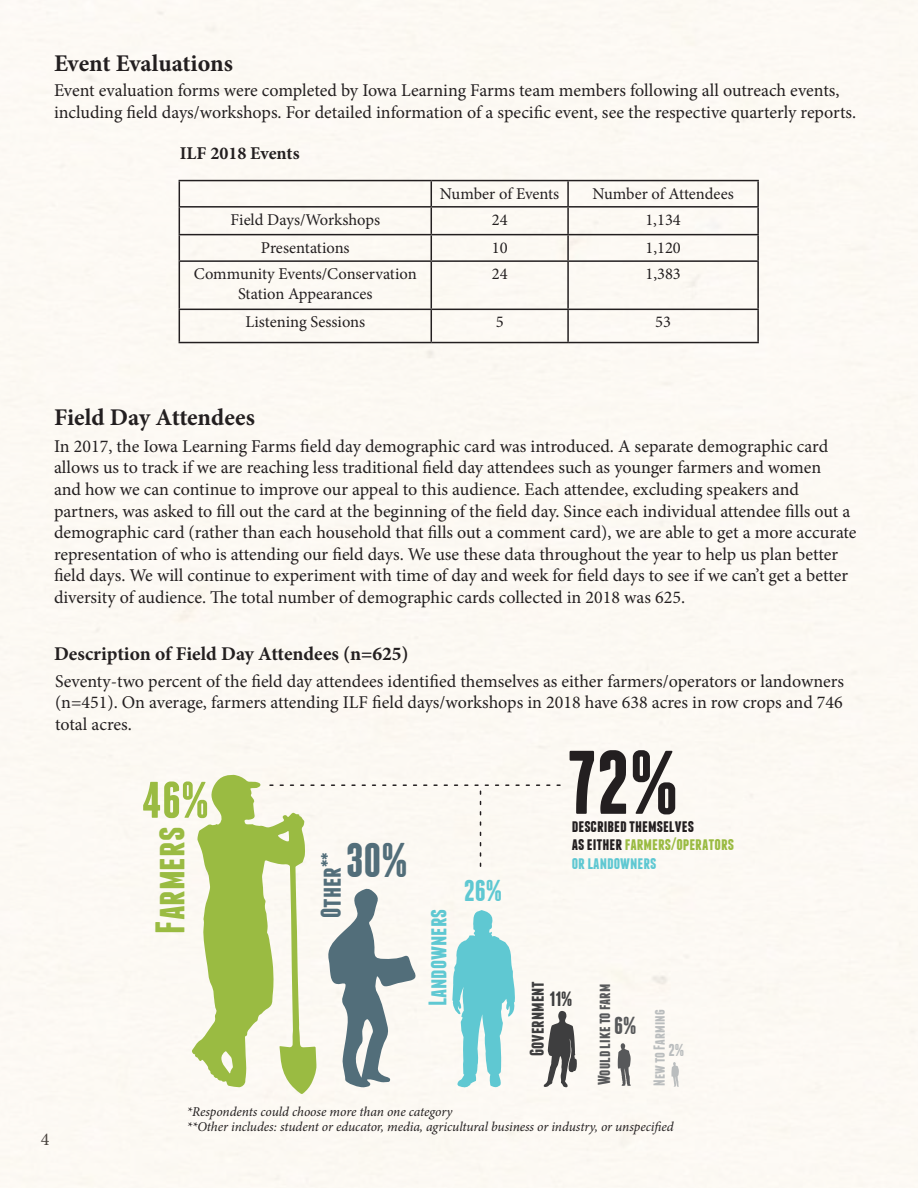
<style>
.page{position:relative;width:918px;height:1188px;background:#fff}
.page>*{position:absolute;margin:0;border:0;box-sizing:border-box;transform-origin:0 0}
.t1{font:700 90px "Franchise";color:#231f20}
.t2{font:700 51.3px "Franchise";color:#9abb42}
.t3{font:700 48.6px "Franchise";color:#526e7a}
.t4{font:700 41.25px "Franchise";color:#9abb42}
.t5{font:700 30.15px "Franchise";color:#5fc8d2}
.t6{font:700 28.5px "Franchise";color:#526e7a}
.t7{font:700 25.35px "Franchise";color:#5fc8d2}
.t8{font:700 24.6px "Franchise";color:#57585a}
.Header_text{font:700 24px "Minion Pro";letter-spacing:-.005em;color:#231f20}
.t9{font:700 20.7px "Franchise";color:#3e3e3f}
.t10{font:700 19.95px "Franchise";color:#3e3e3f}
.t11{font:700 19.5px "Minion Pro";color:#231f20}
.t12{font:18px/21.6px "Minion Pro";color:#231f20}
.t13{font:700 18px/18.5px "Franchise";color:#231f20}
.t14{font:700 18px "Minion Pro";color:#231f20}
.t15{font:700 17.25px "Franchise";color:#57585a}
.t16{font:700 17.25px "Franchise";color:#babdbe}
.t17{font:16.5px/19.8px "Minion Pro";color:#231f20;text-align:center}
.t18{font:700 15.9px "Franchise";color:#babdbe}
.t19{font:italic 13.5px "Minion Pro";letter-spacing:-.01em;color:#231f20}
.s1{color:#9abb42}
.s2{color:#5fc8d2}
</style>
<div class="page">
<hr style="left:179px;top:180px;width:252px;height:1px;background:#231f20">
<hr style="left:431px;top:180px;width:137px;height:1px;background:#231f20">
<hr style="left:568px;top:180px;width:191px;height:1px;background:#231f20">
<hr style="left:567px;top:181px;width:2px;height:25px;background:#231f20">
<hr style="left:757px;top:181px;width:2px;height:25px;background:#231f20">
<hr style="left:179px;top:206px;width:252px;height:2px;background:#231f20">
<hr style="left:431px;top:206px;width:137px;height:2px;background:#231f20">
<hr style="left:568px;top:206px;width:191px;height:2px;background:#231f20">
<hr style="left:567px;top:208px;width:2px;height:26px;background:#231f20">
<hr style="left:757px;top:208px;width:2px;height:26px;background:#231f20">
<hr style="left:179px;top:234px;width:252px;height:1px;background:#231f20">
<svg style="left:179px;top:181px;width:1px;height:79px"></svg>
<hr style="left:431px;top:234px;width:137px;height:1px;background:#231f20">
<svg style="left:431px;top:181px;width:1px;height:79px"></svg>
<hr style="left:568px;top:234px;width:191px;height:1px;background:#231f20">
<hr style="left:567px;top:235px;width:2px;height:25px;background:#231f20">
<hr style="left:757px;top:235px;width:2px;height:25px;background:#231f20">
<hr style="left:179px;top:260px;width:252px;height:2px;background:#231f20">
<hr style="left:179px;top:262px;width:1px;height:47px;background:#231f20">
<hr style="left:431px;top:260px;width:137px;height:2px;background:#231f20">
<hr style="left:431px;top:262px;width:1px;height:47px;background:#231f20">
<hr style="left:568px;top:260px;width:191px;height:2px;background:#231f20">
<hr style="left:567px;top:262px;width:2px;height:47px;background:#231f20">
<hr style="left:757px;top:262px;width:2px;height:47px;background:#231f20">
<hr style="left:179px;top:309px;width:252px;height:1px;background:#231f20">
<hr style="left:179px;top:310px;width:1px;height:32px;background:#231f20">
<hr style="left:431px;top:309px;width:137px;height:1px;background:#231f20">
<hr style="left:431px;top:310px;width:1px;height:32px;background:#231f20">
<hr style="left:568px;top:309px;width:191px;height:1px;background:#231f20">
<hr style="left:567px;top:310px;width:2px;height:32px;background:#231f20">
<hr style="left:757px;top:310px;width:2px;height:32px;background:#231f20">
<hr style="left:179px;top:342px;width:252px;height:1px;background:#231f20">
<hr style="left:431px;top:342px;width:137px;height:1px;background:#231f20">
<hr style="left:568px;top:342px;width:191px;height:1px;background:#231f20">
<svg style="left:671px;top:1062px;width:8px;height:25px"></svg>
<svg style="left:618px;top:1043px;width:13px;height:43px"></svg>
<svg style="left:191px;top:775px;width:386px;height:319px"></svg>
<p class="Header_text" style="left:54px;top:47px;width:181px">Event Evaluations</p>
<p class="t12" style="left:54px;top:80px;width:804px">Event evaluation forms were completed by Iowa Learning Farms team members following all outreach events, including field days/workshops. For detailed information of a specific event, see the respective quarterly reports.</p>
<p class="t14" style="left:180px;top:140px;width:121px">ILF 2018 Events</p>
<p class="t17" style="left:440px;top:183px;width:121px">Number of Events</p>
<p class="t17" style="left:592px;top:183px;width:143px">Number of Attendees</p>
<p class="t17" style="left:231px;top:210px;width:151px">Field Days/Workshops</p>
<p class="t17" style="left:492px;top:210px;width:17px">24</p>
<p class="t17" style="left:645px;top:210px;width:37px">1,134</p>
<p class="t17" style="left:261px;top:238px;width:90px">Presentations</p>
<p class="t17" style="left:492px;top:238px;width:17px">10</p>
<p class="t17" style="left:645px;top:238px;width:37px">1,120</p>
<p class="t17" style="left:194px;top:264px;width:224px">Community Events/Conservation<br>Station Appearances</p>
<p class="t17" style="left:492px;top:264px;width:17px">24</p>
<p class="t17" style="left:645px;top:264px;width:37px">1,383</p>
<p class="t17" style="left:245px;top:312px;width:121px">Listening Sessions</p>
<p class="t17" style="left:496px;top:312px;width:9px">5</p>
<p class="t17" style="left:655px;top:312px;width:17px">53</p>
<p class="Header_text" style="left:54px;top:400px;width:202px">Field Day Attendees</p>
<p class="t12" style="left:54px;top:435px;width:804px">In 2017, the Iowa Learning Farms field day demographic card was introduced. A separate demographic card allows us to track if we are reaching less traditional field day attendees such as younger farmers and women<br>and how we can continue to improve our appeal to this audience. Each attendee, excluding speakers and partners, was asked to fill out the card at the beginning of the field day. Since each individual attendee fills out a demographic card (rather than each household that fills out a comment card), we are able to get a more accurate representation of who is attending our field days. We use these data throughout the year to help us plan better field days. We will continue to experiment with time of day and week for field days to see if we can’t get a better diversity of audience. The total number of demographic cards collected in 2018 was 625.</p>
<p class="t11" style="left:54px;top:640px;width:356px">Description of Field Day Attendees (n=625)</p>
<p class="t12" style="left:55px;top:670px;width:790px;text-align:justify">Seventy-two percent of the field day attendees identified themselves as either farmers/operators or landowners (n=451). On average, farmers attending ILF field days/workshops in 2018 have 638 acres in row crops and 746 total acres.</p>
<p class="t12" style="left:41px;top:1128px;width:10px">4</p>
<h2 class="t2" style="left:142px;top:776px;width:68px">46%</h2>
<h3 class="t4" style="left:151px;top:934px;width:108px;rotate:-90deg">FARMERS</h3>
<h3 class="t3" style="left:346px;top:838px;width:64px">30%</h3>
<h3 class="t6" style="left:317px;top:918px;width:68px;rotate:-90deg">OTHER**</h3>
<h3 class="t7" style="left:426px;top:1006px;width:99px;rotate:-90deg">LANDOWNERS</h3>
<h3 class="t5" style="left:464px;top:877px;width:40px">26%</h3>
<h1 class="t1" style="left:568px;top:740px;width:112px">72%</h1>
<p class="t13" style="left:572px;top:817px;width:164px">DESCRIBED THEMSELVES<br>AS EITHER<span class="s1">FARMERS/OPERATORS<br></span><span class="s2">OR LANDOWNERS</span></p>
<p class="t10" style="left:528px;top:1056px;width:77px;rotate:-90deg">GOVERNMENT</p>
<p class="t9" style="left:550px;top:989px;width:24px">11%</p>
<p class="t15" style="left:596px;top:1085px;width:103px;rotate:-90deg">WOULD LIKE TO FARM</p>
<h3 class="t8" style="left:614px;top:1014px;width:24px">6%</h3>
<p class="t18" style="left:652px;top:1086px;width:77px;rotate:-90deg">NEW TO FARMING</p>
<p class="t16" style="left:669px;top:1042px;width:17px">2%</p>
<p class="t19" style="left:187px;top:1103px;width:267px">*Respondents could choose more than one category</p>
<p class="t19" style="left:187px;top:1118px;width:488px">**Other includes: student or educator, media, agricultural business or industry, or unspecified</p>
</div>
